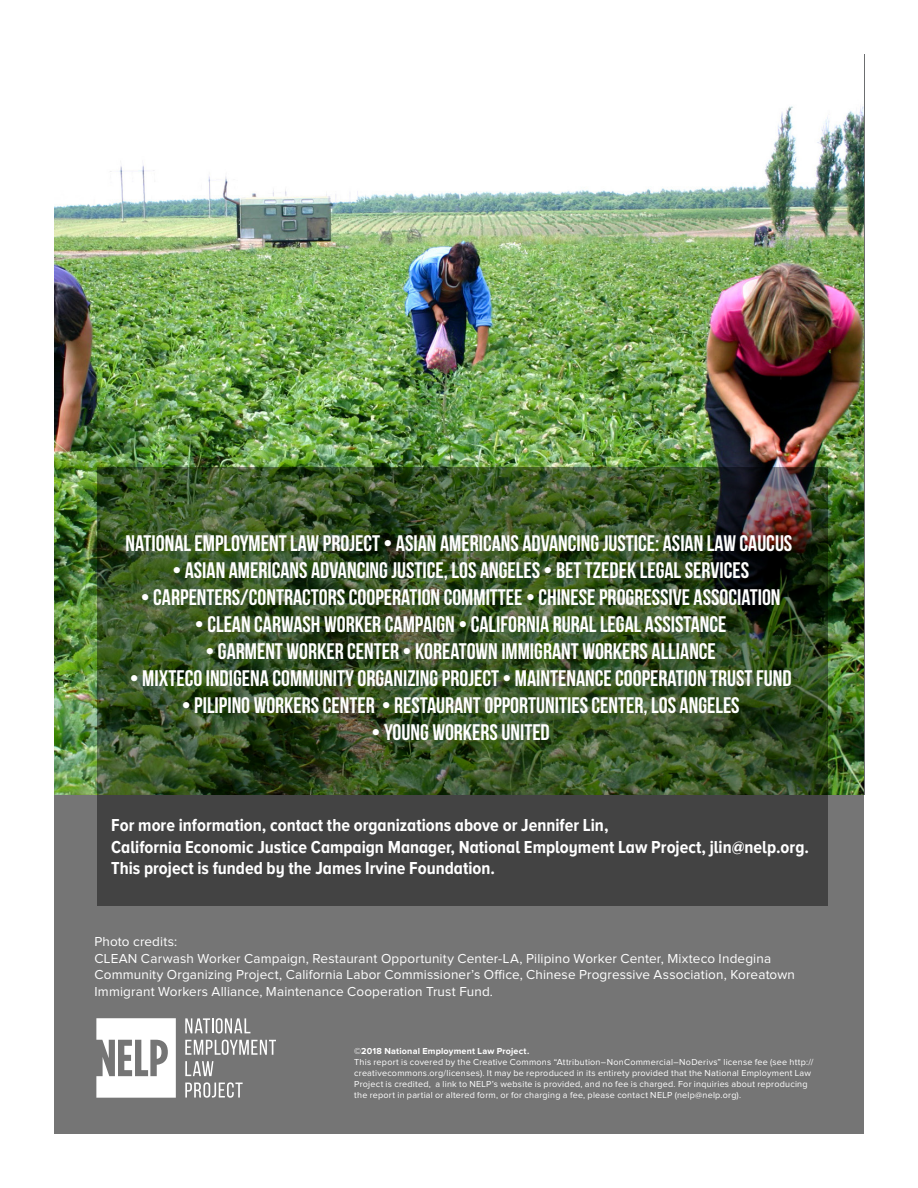
<style>
.page{position:relative;width:918px;height:1188px;background:#fff}
.page>*{position:absolute;margin:0;border:0;box-sizing:border-box;transform-origin:0 0}
.t1{font:700 22.5px "Bebas Neue";color:#fff}
.t2{font:700 18px/21.6px "Proxima Nova A Cond";color:#fff}
.t3{font:13.5px/16.5px "Proxima Nova";letter-spacing:.01em;color:#fff}
.t4{font:9px/10.8px "Proxima Nova";letter-spacing:.025em;color:#fff}
.t5{font:700 9px "Proxima Nova";letter-spacing:.02em;color:#fff}
</style>
<div class="page">
<div style="left:54px;top:795px;width:810px;height:339px;background:#757575"></div>
<img style="left:54px;top:106px;width:810px;height:689px">
<svg style="left:96px;top:1018px;width:80px;height:80px"></svg>
<svg style="left:185px;top:1018px;width:65px;height:16px"></svg>
<svg style="left:185px;top:1040px;width:90px;height:15px"></svg>
<svg style="left:185px;top:1061px;width:28px;height:15px"></svg>
<svg style="left:185px;top:1082px;width:58px;height:16px"></svg>
<svg style="left:98px;top:467px;width:730px;height:439px;background:#394b2c"></svg>
<p class="t1" style="left:126px;top:536px;width:668px">NATIONAL EMPLOYMENT LAW PROJECT • ASIAN AMERICANS ADVANCING JUSTICE: ASIAN LAW CAUCUS</p>
<p class="t1" style="left:172px;top:563px;width:578px">• ASIAN AMERICANS ADVANCING JUSTICE, LOS ANGELES • BET TZEDEK LEGAL SERVICES</p>
<p class="t1" style="left:141px;top:590px;width:641px">• CARPENTERS/CONTRACTORS COOPERATION COMMITTEE • CHINESE PROGRESSIVE ASSOCIATION</p>
<p class="t1" style="left:195px;top:617px;width:533px">• CLEAN CARWASH WORKER CAMPAIGN • CALIFORNIA RURAL LEGAL ASSISTANCE</p>
<p class="t1" style="left:206px;top:644px;width:512px">• GARMENT WORKER CENTER • KOREATOWN IMMIGRANT WORKERS ALLIANCE</p>
<p class="t1" style="left:130px;top:671px;width:663px">• MIXTECO INDIGENA COMMUNITY ORGANIZING PROJECT • MAINTENANCE COOPERATION TRUST FUND</p>
<p class="t1" style="left:182px;top:698px;width:559px">• PILIPINO WORKERS CENTER • RESTAURANT OPPORTUNITIES CENTER, LOS ANGELES</p>
<p class="t1" style="left:372px;top:725px;width:180px">• YOUNG WORKERS UNITED</p>
<p class="t2" style="left:111px;top:815px;width:699px">For more information, contact the organizations above or Jennifer Lin,<br>California Economic Justice Campaign Manager, National Employment Law Project, jlin@nelp.org.<br>This project is funded by the James Irvine Foundation.</p>
<p class="t3" style="left:94px;top:934px;width:702px">Photo credits:<br>CLEAN Carwash Worker Campaign, Restaurant Opportunity Center-LA, Pilipino Worker Center, Mixteco Indegina Community Organizing Project, California Labor Commissioner’s Office, Chinese Progressive Association, Koreatown Immigrant Workers Alliance, Maintenance Cooperation Trust Fund.</p>
<p class="t5" style="left:354px;top:1048px;width:177px">©2018 National Employment Law Project.</p>
<p class="t4" style="left:354px;top:1057px;width:461px">This report is covered by the Creative Commons “Attribution–NonCommercial–NoDerivs” license fee (see http:// creativecommons.org/licenses). It may be reproduced in its entirety provided that the National Employment Law Project is credited, a link to NELP’s website is provided, and no fee is charged. For inquiries about reproducing the report in partial or altered form, or for charging a fee, please contact NELP (nelp@nelp.org).</p>
</div>
